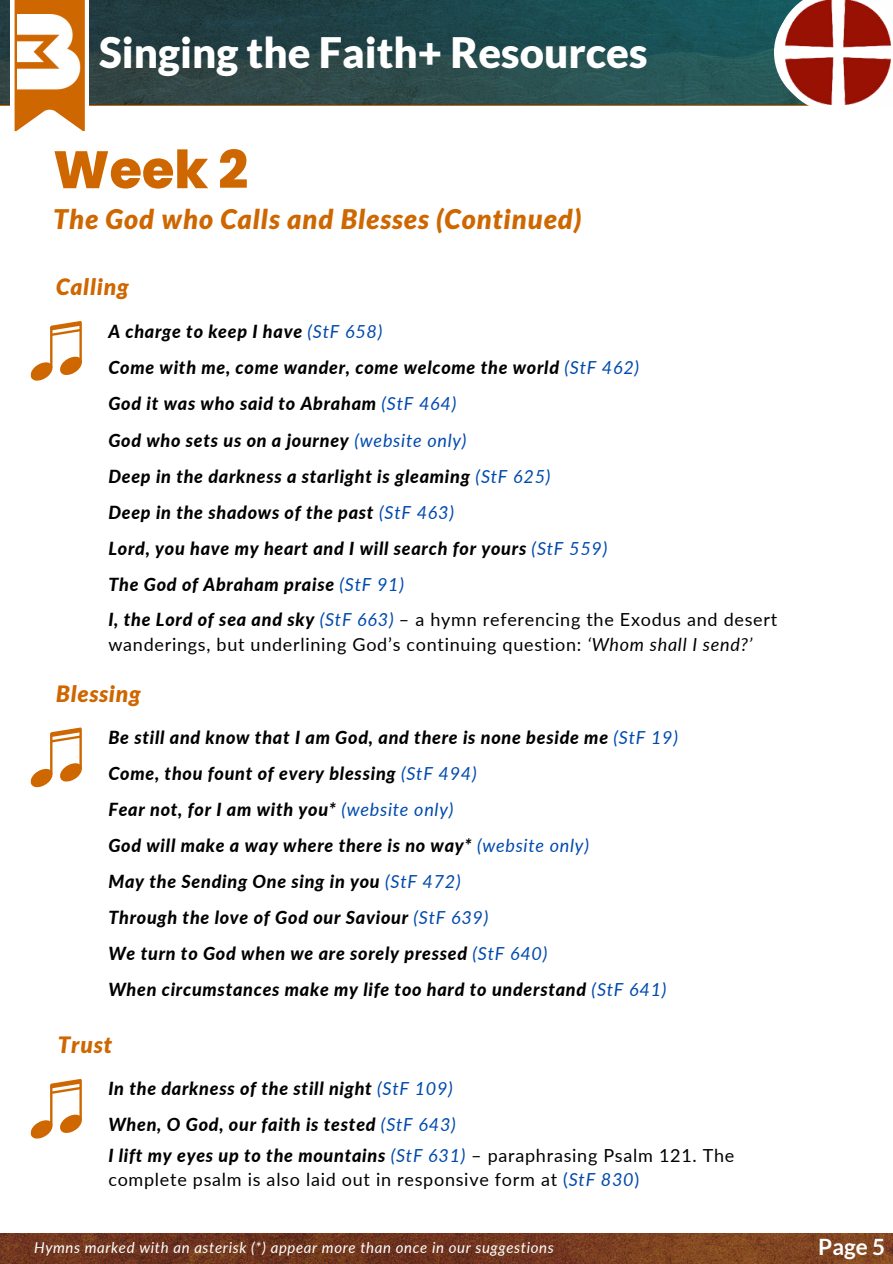
<style>
.page{position:relative;width:893px;height:1264px;background:#fff}
.page>*{position:absolute;margin:0;border:0;box-sizing:border-box;transform-origin:0 0}
.t1{font:800 52.5px "Poppins";color:#cf6700}
.t2{font:900 42px "Lato";color:#fff}
.t3{font:italic 900 27px "Lato";letter-spacing:.04em;color:#cf6700}
.t4{font:italic 900 22.5px "Lato";letter-spacing:.04em;color:#cf6700}
.t5{font:700 22.5px "Lato";color:#fff}
.t6{font:italic 800 18px/35.8px "Lato";letter-spacing:.04em;color:#000}
.t7{font:18px/24.8px "Lato";letter-spacing:.04em;color:#000}
.t8{font:italic 15px "Lato";letter-spacing:.04em;color:#fff}
.s1{font-weight:400;color:#004aad}
.s2{font-weight:400;font-style:normal}
.s3{font-style:italic}
.s4{font-weight:800;font-style:italic}
.s5{font-style:italic;color:#004aad}
.s6{color:#004aad}
</style>
<div class="page">
<svg style="left:0;top:1262px;width:892px;height:1px"></svg>
<img style="left:0;top:1233px;width:892px;height:29px">
<img style="left:0;top:0;width:774px;height:105px">
<svg style="left:774px;top:0;width:117px;height:106px"></svg>
<img style="left:785px;top:0;width:104px;height:105px">
<svg style="left:10px;top:0;width:79px;height:132px"></svg>
<img style="left:17px;top:15px;width:65px;height:74px">
<svg style="left:30px;top:321px;width:52px;height:60px"></svg>
<svg style="left:30px;top:727px;width:52px;height:61px"></svg>
<svg style="left:30px;top:1079px;width:52px;height:60px"></svg>
<h2 class="t2" style="left:99px;top:26px;width:550px">Singing the Faith+ Resources</h2>
<h1 class="t1" style="left:53px;top:133px;width:196px">Week 2</h1>
<h3 class="t3" style="left:53px;top:202px;width:530px">The God who Calls and Blesses (Continued)</h3>
<p class="t4" style="left:56px;top:273px;width:74px">Calling</p>
<p class="t6" style="left:108px;top:313px;width:670px">A charge to keep I have <span class="s1">(StF 658)<br></span>Come with me, come wander, come welcome the world <span class="s1">(StF 462)<br></span>God it was who said to Abraham <span class="s1">(StF 464)<br></span>God who sets us on a journey <span class="s1">(website only)<br></span>Deep in the darkness a starlight is gleaming <span class="s1">(StF 625)<br></span>Deep in the shadows of the past <span class="s1">(StF 463)<br></span>Lord, you have my heart and I will search for yours <span class="s1">(StF 559)<br></span>The God of Abraham praise <span class="s1">(StF 91)<br></span>I, the Lord of sea and sky <span class="s1">(StF 663)</span> <span class="s2">– a hymn referencing the Exodus and desert</span></p>
<p class="t7" style="left:108px;top:631px;width:645px">wanderings, but underlining God’s continuing question: <span class="s3">‘Whom shall I send?’</span></p>
<p class="t4" style="left:56px;top:679px;width:86px">Blessing</p>
<p class="t6" style="left:108px;top:719px;width:571px">Be still and know that I am God, and there is none beside me <span class="s1">(StF 19)<br></span>Come, thou fount of every blessing <span class="s1">(StF 494)<br></span>Fear not, for I am with you* <span class="s1">(website only)<br></span>God will make a way where there is no way* <span class="s1">(website only)<br></span>May the Sending One sing in you <span class="s1">(StF 472)<br></span>Through the love of God our Saviour <span class="s1">(StF 639)<br></span>We turn to God when we are sorely pressed <span class="s1">(StF 640)<br></span>When circumstances make my life too hard to understand <span class="s1">(StF 641)</span></p>
<p class="t4" style="left:58px;top:1030px;width:55px">Trust</p>
<p class="t6" style="left:108px;top:1070px;width:349px">In the darkness of the still night <span class="s1">(StF 109)<br></span>When, O God, our faith is tested <span class="s1">(StF 643)</span></p>
<p class="t7" style="left:108px;top:1142px;width:627px"><span class="s4">I lift my eyes up to the mountains</span> <span class="s5">(StF 631)</span> – paraphrasing Psalm 121. The complete psalm is also laid out in responsive form at <span class="s6">(</span><span class="s5">StF 830</span><span class="s6">)</span></p>
<p class="t8" style="left:34px;top:1238px;width:521px">Hymns marked with an asterisk (*) appear more than once in our suggestions</p>
<p class="t5" style="left:818px;top:1232px;width:68px">Page 5</p>
</div>
